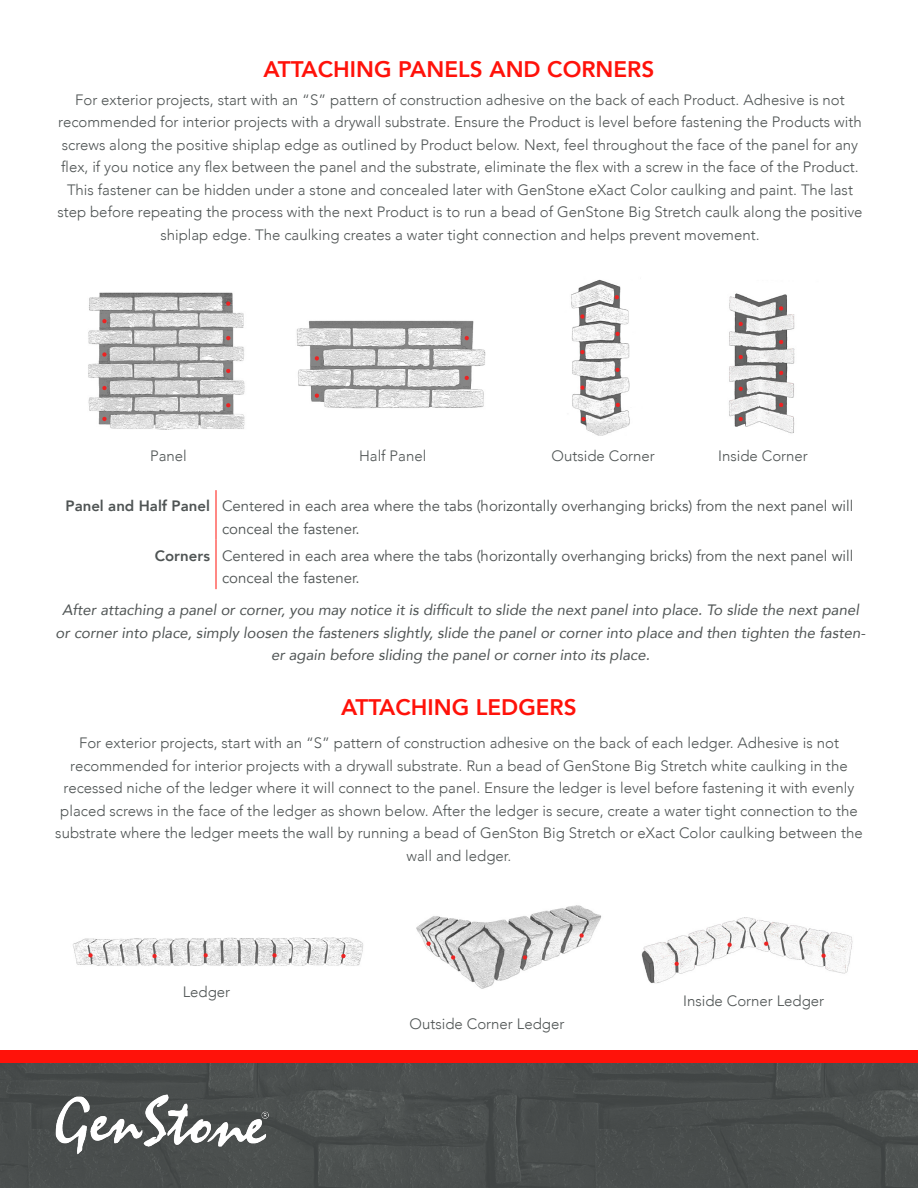
<style>
.page{position:relative;width:918px;height:1188px;background:#fff}
.page>*{position:absolute;margin:0;border:0;box-sizing:border-box;transform-origin:0 0}
.t1{font:800 22.5px "Avenir";color:#ff120a}
.t2{font:300 15px/22.5px "Avenir";color:#4f5454;text-align:center}
.t3{font:italic 15px/22.5px "Avenir";color:#4f5454;text-align:center}
.t4{font:15px/22.5px "Avenir";color:#4f5454}
.t5{font:800 15px "Avenir";color:#4f5454}
</style>
<div class="page">
<div style="left:0;top:1054px;width:918px;height:134px;background:#4f5454"></div>
<img style="left:55px;top:1093px;width:215px;height:63px">
<div style="left:0;top:1050px;width:918px;height:13px;background:#ff120a"></div>
<hr style="left:216px;top:490px;width:1px;height:50px;background:#ff120a">
<hr style="left:216px;top:540px;width:1px;height:49px;background:#ff120a">
<img style="left:88px;top:279px;width:707px;height:157px">
<img style="left:73px;top:905px;width:780px;height:84px">
<p class="t1" style="left:264px;top:51px;width:392px">ATTACHING PANELS AND CORNERS</p>
<p class="t2" style="left:57px;top:88px;width:807px">For exterior projects, start with an “S” pattern of construction adhesive on the back of each Product. Adhesive is not recommended for interior projects with a drywall substrate. Ensure the Product is level before fastening the Products with screws along the positive shiplap edge as outlined by Product below. Next, feel throughout the face of the panel for any flex, if you notice any flex between the panel and the substrate, eliminate the flex with a screw in the face of the Product.<br>This fastener can be hidden under a stone and concealed later with GenStone eXact Color caulking and paint. The last step before repeating the process with the next Product is to run a bead of GenStone Big Stretch caulk along the positive shiplap edge. The caulking creates a water tight connection and helps prevent movement.</p>
<p class="t2" style="left:150px;top:445px;width:38px">Panel</p>
<p class="t2" style="left:359px;top:445px;width:69px">Half Panel</p>
<p class="t2" style="left:718px;top:445px;width:91px">Inside Corner</p>
<p class="t2" style="left:552px;top:445px;width:105px">Outside Corner</p>
<p class="t5" style="left:66px;top:494px;width:146px">Panel and Half Panel</p>
<p class="t4" style="left:222px;top:495px;width:633px">Centered in each area where the tabs (horizontally overhanging bricks) from the next panel will conceal the fastener.</p>
<p class="t5" style="left:155px;top:544px;width:57px">Corners</p>
<p class="t4" style="left:222px;top:545px;width:633px">Centered in each area where the tabs (horizontally overhanging bricks) from the next panel will conceal the fastener.</p>
<p class="t3" style="left:56px;top:599px;width:811px">After attaching a panel or corner, you may notice it is difficult to slide the next panel into place. To slide the next panel or corner into place, simply loosen the fasteners slightly, slide the panel or corner into place and then tighten the fasten&shy;er again before sliding the panel or corner into its place.</p>
<p class="t1" style="left:341px;top:690px;width:237px">ATTACHING LEDGERS</p>
<p class="t2" style="left:55px;top:732px;width:809px">For exterior projects, start with an “S” pattern of construction adhesive on the back of each ledger. Adhesive is not recommended for interior projects with a drywall substrate. Run a bead of GenStone Big Stretch white caulking in the recessed niche of the ledger where it will connect to the panel. Ensure the ledger is level before fastening it with evenly placed screws in the face of the ledger as shown below. After the ledger is secure, create a water tight connection to the substrate where the ledger meets the wall by running a bead of GenSton Big Stretch or eXact Color caulking between the wall and ledger.</p>
<p class="t2" style="left:183px;top:980px;width:49px">Ledger</p>
<p class="t2" style="left:410px;top:1012px;width:156px">Outside Corner Ledger</p>
<p class="t2" style="left:683px;top:989px;width:143px">Inside Corner Ledger</p>
</div>
